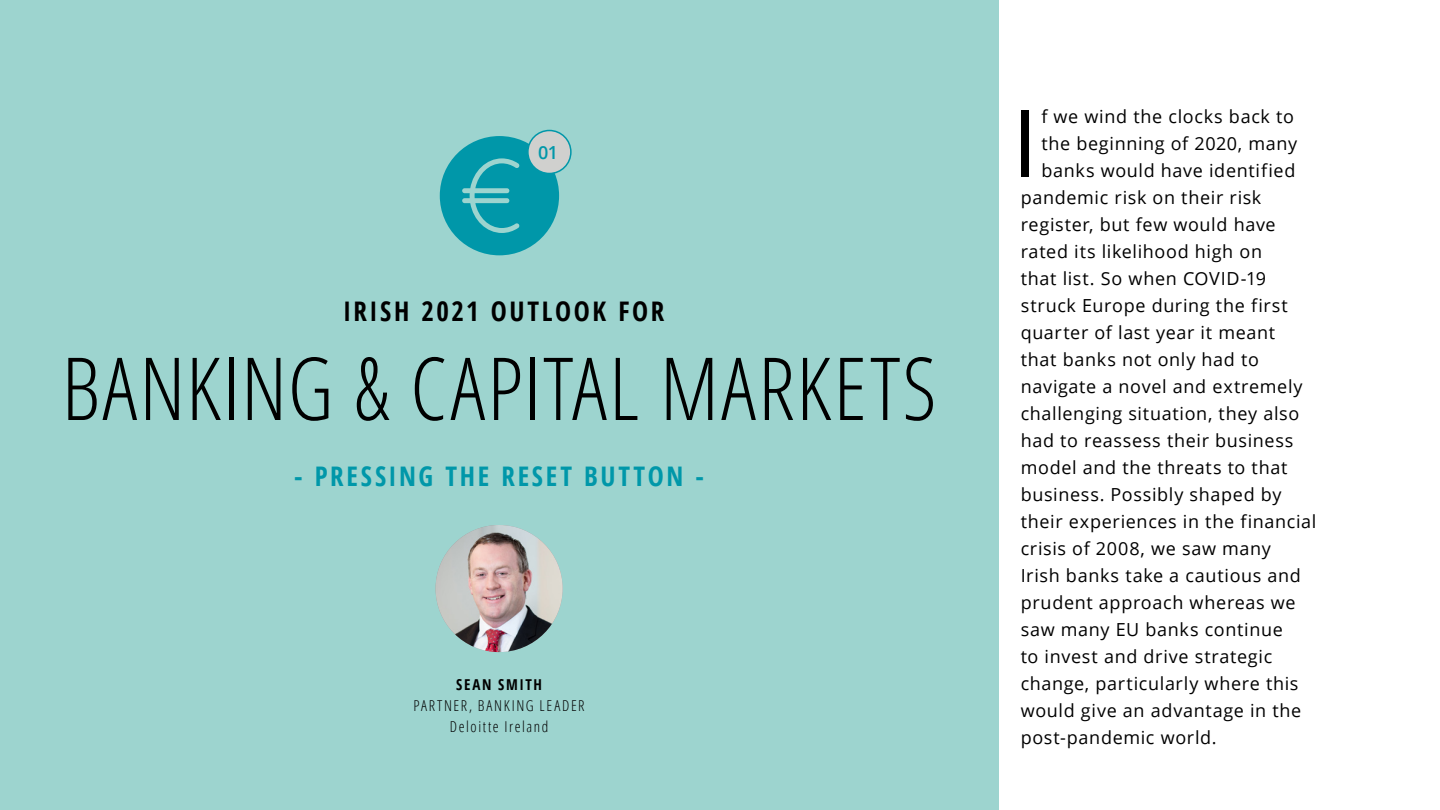
<style>
.page{position:relative;width:1440px;height:810px;background:#fff}
.page>*{position:absolute;margin:0;border:0;box-sizing:border-box;transform-origin:0 0}
.t1{font:93.6px "Open Sans";color:#000}
.t2{font:300 87px "Open Sans Condensed";letter-spacing:.025em;color:#000}
.t3{font:700 27px "Open Sans Condensed";letter-spacing:.1em;color:#0097a9}
.t4{font:700 27px "Open Sans Condensed";letter-spacing:.1em;color:#000}
.t5{font:18px "Open Sans";letter-spacing:.035em;color:#000}
.t6{font:600 18px "Open Sans";color:#0097a9}
.t7{font:300 15px/21px "Open Sans Condensed";letter-spacing:.105em;color:#000;text-align:center}
.t8{font:700 15px "Open Sans Condensed";letter-spacing:.115em;color:#000}
</style>
<div class="page">
<div style="left:0;top:0;width:998px;height:810px;background:#9dd4cf"></div>
<img style="left:436px;top:525px;width:127px;height:127px;border-radius:64px">
<svg style="left:440px;top:136px;width:119px;height:119px"></svg>
<div style="left:528px;top:131px;width:43px;height:42px;background:#d0d0ce;border-radius:50%"></div>
<div style="left:527px;top:130px;width:45px;height:44px;border:2px solid #0097a9;border-radius:50%"></div>
<p class="t6" style="left:538px;top:140px;width:22px">01</p>
<h3 class="t4" style="left:343px;top:292px;width:323px">IRISH 2021 OUTLOOK FOR</h3>
<h2 class="t2" style="left:62px;top:329px;width:877px">BANKING &amp; CAPITAL MARKETS</h2>
<h3 class="t3" style="left:294px;top:457px;width:411px">- PRESSING THE RESET BUTTON -</h3>
<p class="t8" style="left:456px;top:674px;width:87px">SEAN SMITH</p>
<p class="t7" style="left:414px;top:694px;width:173px">PARTNER, BANKING LEADER<br>Deloitte Ireland</p>
<h1 class="t1" style="left:1012px;top:79px;width:28px">I</h1>
<p class="t5" style="left:1041px;top:104px;width:254px">f we wind the clocks back to</p>
<p class="t5" style="left:1041px;top:131px;width:257px">the beginning of 2020, many</p>
<p class="t5" style="left:1041px;top:158px;width:256px">banks would have identified</p>
<p class="t5" style="left:1021px;top:185px;width:242px">pandemic risk on their risk</p>
<p class="t5" style="left:1021px;top:212px;width:257px">register, but few would have</p>
<p class="t5" style="left:1021px;top:239px;width:243px">rated its likelihood high on</p>
<p class="t5" style="left:1021px;top:266px;width:247px">that list. So when COVID-19</p>
<p class="t5" style="left:1021px;top:293px;width:269px">struck Europe during the first</p>
<p class="t5" style="left:1021px;top:320px;width:256px">quarter of last year it meant</p>
<p class="t5" style="left:1021px;top:347px;width:240px">that banks not only had to</p>
<p class="t5" style="left:1021px;top:374px;width:283px">navigate a novel and extremely</p>
<p class="t5" style="left:1021px;top:401px;width:280px">challenging situation, they also</p>
<p class="t5" style="left:1021px;top:428px;width:274px">had to reassess their business</p>
<p class="t5" style="left:1021px;top:455px;width:268px">model and the threats to that</p>
<p class="t5" style="left:1021px;top:482px;width:262px">business. Possibly shaped by</p>
<p class="t5" style="left:1021px;top:509px;width:297px">their experiences in the financial</p>
<p class="t5" style="left:1021px;top:536px;width:252px">crisis of 2008, we saw many</p>
<p class="t5" style="left:1021px;top:563px;width:282px">Irish banks take a cautious and</p>
<p class="t5" style="left:1021px;top:590px;width:277px">prudent approach whereas we</p>
<p class="t5" style="left:1021px;top:617px;width:264px">saw many EU banks continue</p>
<p class="t5" style="left:1021px;top:644px;width:253px">to invest and drive strategic</p>
<p class="t5" style="left:1021px;top:671px;width:279px">change, particularly where this</p>
<p class="t5" style="left:1021px;top:698px;width:282px">would give an advantage in the</p>
<p class="t5" style="left:1021px;top:725px;width:198px">post-pandemic world.</p>
</div>
